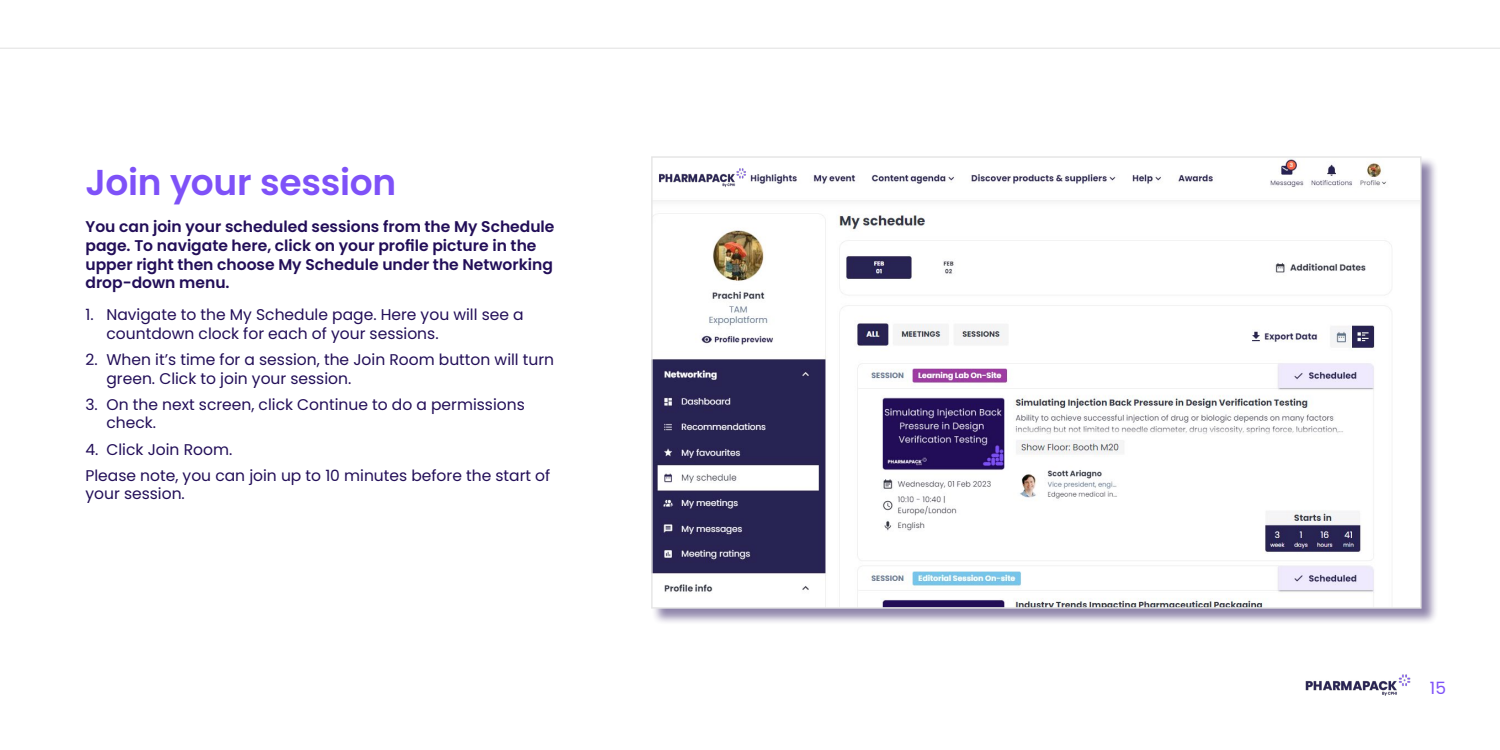
<style>
.page{position:relative;width:1500px;height:750px;background:#fff}
.page>*{position:absolute;margin:0;border:0;box-sizing:border-box;transform-origin:0 0}
.t1{font:600 36px "Poppins";letter-spacing:-.01em;color:#7e51f8}
.t2{font:16.95px "Poppins";color:#7e51f8}
.t3{font:15.45px/18.6px "Poppins";color:#220e58}
.t4{font:600 15.45px/18.6px "Poppins";color:#220e58}
</style>
<div class="page">
<hr style="left:0;top:48px;width:1500px;height:1px;background:#000">
<div style="left:651px;top:157px;width:787px;height:468px;background:#220e58;opacity:.5"></div>
<img style="left:654px;top:159px;width:765px;height:447px">
<div style="left:651px;top:156px;width:771px;height:453px;border:2px solid #e6e6e6"></div>
<img style="left:1305px;top:674px;width:106px;height:22px">
<div style="left:656px;top:166px;width:92px;height:22px;background:#fff"></div>
<img style="left:659px;top:168px;width:87px;height:19px">
<h1 class="t1" style="left:86px;top:161px;width:312px">Join your session</h1>
<p class="t4" style="left:86px;top:218px;width:471px">You can join your scheduled sessions from the My Schedule page. To navigate here, click on your profile picture in the upper right then choose My Schedule under the Networking drop-down menu.</p>
<p class="t3" style="left:106px;top:306px;width:419px;text-indent:-21px">1. Navigate to the My Schedule page. Here you will see a countdown clock for each of your sessions.</p>
<p class="t3" style="left:106px;top:350px;width:449px;text-indent:-21px">2. When it’s time for a session, the Join Room button will turn green. Click to join your session.</p>
<p class="t3" style="left:106px;top:395px;width:420px;text-indent:-21px">3. On the next screen, click Continue to do a permissions check.</p>
<p class="t3" style="left:86px;top:436px;width:466px;line-height:26.1px">4. Click Join Room.<br>Please note, you can join up to 10 minutes before the start of</p>
<p class="t3" style="left:86px;top:485px;width:101px">your session.</p>
<p class="t2" style="left:1430px;top:679px;width:18px">15</p>
</div>
